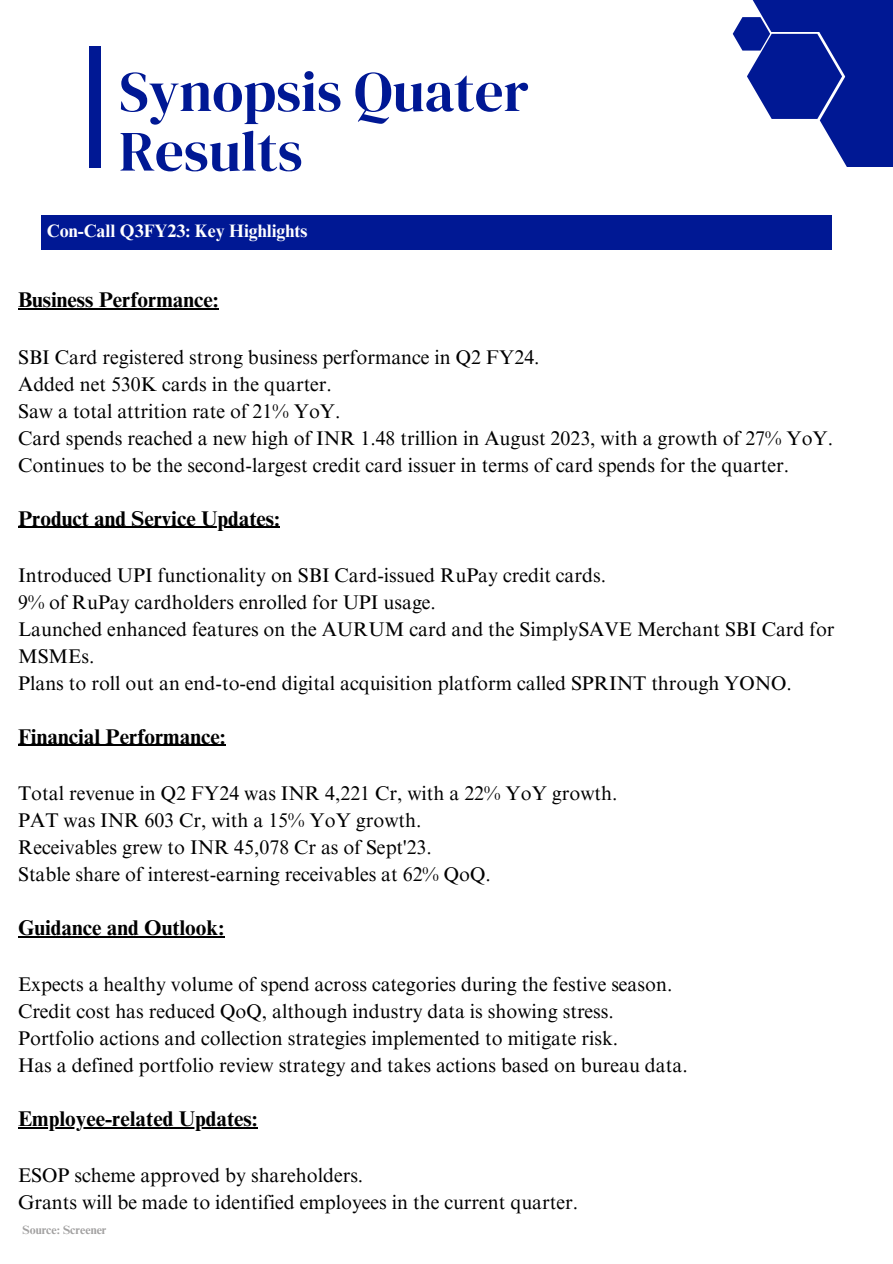
<style>
.page{position:relative;width:893px;height:1264px;background:#fff}
.page>*{position:absolute;margin:0;border:0;box-sizing:border-box;transform-origin:0 0}
.t1{font:56.85px "DM Serif Display";color:#001894}
.t2{font:700 21.3px "Times NRMT Pro";color:#000}
.t3{font:19.8px/27px "Times NRMT Pro";color:#000}
.t4{font:700 19.5px "Times NRMT Pro";color:#fff}
.t5{font:700 18px "Times NRMT Pro";color:#fff}
.t6{font:700 12px "Times NRMT Pro";color:#444242}
</style>
<div class="page">
<div style="left:89px;top:46px;width:12px;height:121px;background:#001894"></div>
<div style="left:800px;top:0;width:92px;height:113px;background:#001894"></div>
<svg style="left:732px;top:17px;width:160px;height:150px"></svg>
<div style="left:744px;top:0;width:113px;height:32px;background:#001894"></div>
<div style="left:41px;top:215px;width:791px;height:35px;background:#001894"></div>
<hr style="left:18px;top:308px;width:200px;height:1px;background:#000">
<hr style="left:18px;top:526px;width:262px;height:1px;background:#000">
<hr style="left:18px;top:744px;width:207px;height:2px;background:#000">
<hr style="left:18px;top:936px;width:206px;height:1px;background:#000">
<hr style="left:18px;top:1127px;width:239px;height:1px;background:#000">
<p class="t1" style="left:119px;top:52px;width:411px">Synopsis Quater</p>
<p class="t1" style="left:119px;top:112px;width:185px">Results</p>
<p class="t4" style="left:52px;top:222px;width:284px">Con-Call Q1FY23: Key Highlights</p>
<p class="t5" style="left:47px;top:224px;width:262px">Con-Call Q3FY23: Key Highlights</p>
<p class="t2" style="left:18px;top:292px;width:202px">Business Performance:</p>
<p class="t3" style="left:18px;top:346px;width:523px">SBI Card registered strong business performance in Q2 FY24.</p>
<p class="t3" style="left:18px;top:373px;width:315px">Added net 530K cards in the quarter.</p>
<p class="t3" style="left:18px;top:400px;width:324px">Saw a total attrition rate of 21% YoY.</p>
<p class="t3" style="left:18px;top:427px;width:816px">Card spends reached a new high of INR 1.48 trillion in August 2023, with a growth of 27% YoY.</p>
<p class="t3" style="left:18px;top:453px;width:772px">Continues to be the second-largest credit card issuer in terms of card spends for the quarter.</p>
<p class="t2" style="left:18px;top:510px;width:263px">Product and Service Updates:</p>
<p class="t3" style="left:18px;top:564px;width:589px">Introduced UPI functionality on SBI Card-issued RuPay credit cards.</p>
<p class="t3" style="left:18px;top:591px;width:419px">9% of RuPay cardholders enrolled for UPI usage.</p>
<p class="t3" style="left:18px;top:618px;width:818px">Launched enhanced features on the AURUM card and the SimplySAVE Merchant SBI Card for<br>MSMEs.</p>
<p class="t3" style="left:18px;top:672px;width:775px">Plans to roll out an end-to-end digital acquisition platform called SPRINT through YONO.</p>
<p class="t2" style="left:18px;top:728px;width:209px">Financial Performance:</p>
<p class="t3" style="left:18px;top:782px;width:601px">Total revenue in Q2 FY24 was INR 4,221 Cr, with a 22% YoY growth.</p>
<p class="t3" style="left:18px;top:809px;width:405px">PAT was INR 603 Cr, with a 15% YoY growth.</p>
<p class="t3" style="left:18px;top:836px;width:415px">Receivables grew to INR 45,078 Cr as of Sept'23.</p>
<p class="t3" style="left:18px;top:863px;width:474px">Stable share of interest-earning receivables at 62% QoQ.</p>
<p class="t2" style="left:18px;top:919px;width:207px">Guidance and Outlook:</p>
<p class="t3" style="left:18px;top:973px;width:655px">Expects a healthy volume of spend across categories during the festive season.</p>
<p class="t3" style="left:18px;top:1000px;width:597px">Credit cost has reduced QoQ, although industry data is showing stress.</p>
<p class="t3" style="left:18px;top:1027px;width:601px">Portfolio actions and collection strategies implemented to mitigate risk.</p>
<p class="t3" style="left:18px;top:1054px;width:671px">Has a defined portfolio review strategy and takes actions based on bureau data.</p>
<p class="t2" style="left:18px;top:1110px;width:241px">Employee-related Updates:</p>
<p class="t3" style="left:18px;top:1164px;width:347px">ESOP scheme approved by shareholders.</p>
<p class="t3" style="left:18px;top:1191px;width:561px">Grants will be made to identified employees in the current quarter.</p>
<p class="t6" style="left:22px;top:1225px;width:86px">Source: Screener</p>
</div>
